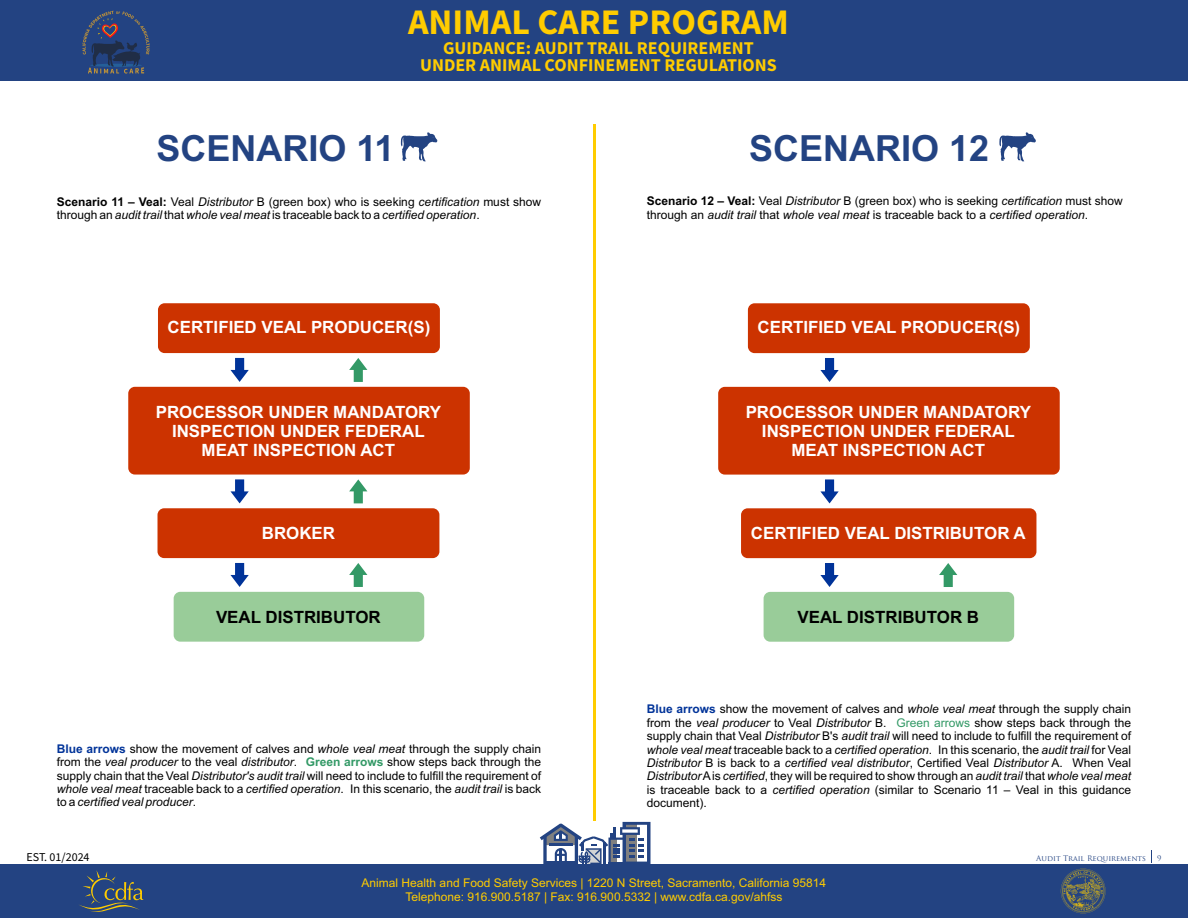
<style>
.page{position:relative;width:1188px;height:918px;background:#fff}
.page>*{position:absolute;margin:0;border:0;box-sizing:border-box;transform-origin:0 0}
.t1{font:700 36px "Arial";color:#234382}
.t2{font:700 36px "Source Sans Pro";color:#fc0}
.t3{font:700 18px/16.5px "Source Sans Pro";color:#fc0;text-align:center}
.t4{font:700 16.95px/18.9px "Arial";color:#fff;text-align:center}
.t5{font:700 16.95px "Arial";color:#000}
.t6{font:12px/13.4px "Arial";color:#000}
.t7{font:12px/13.4px "Arial";color:#fc0;text-align:center}
.t8{font:12px "Source Sans Pro";color:#000}
.t9{font:7.5px "Trajan Pro";color:#234382}
.s1{font-weight:700}
.s2{font-style:italic}
.s3{font-weight:700;color:#039}
.s4{font-weight:700;color:#396}
.s5{color:#396}
</style>
<div class="page">
<div style="left:0;top:864px;width:1188px;height:54px;background:#234382"></div>
<div style="left:0;top:0;width:1188px;height:81px;background:#234382"></div>
<svg style="left:79px;top:870px;width:64px;height:42px"></svg>
<svg style="left:1061px;top:869px;width:45px;height:44px"></svg>
<svg style="left:82px;top:11px;width:68px;height:63px"></svg>
<hr style="left:593px;top:125px;width:2px;height:696px;background:#fc0">
<svg style="left:540px;top:822px;width:111px;height:42px"></svg>
<div style="left:764px;top:592px;width:250px;height:50px;background:#9c9;border-radius:7px"></div>
<div style="left:748px;top:303px;width:282px;height:50px;background:#c30;border-radius:7px"></div>
<div style="left:741px;top:508px;width:295px;height:50px;background:#c30;border-radius:7px"></div>
<svg style="left:820px;top:358px;width:19px;height:24px"></svg>
<svg style="left:820px;top:479px;width:19px;height:24px"></svg>
<svg style="left:939px;top:563px;width:18px;height:24px"></svg>
<svg style="left:820px;top:563px;width:19px;height:24px"></svg>
<div style="left:718px;top:387px;width:342px;height:88px;background:#c30;border-radius:7px"></div>
<div style="left:174px;top:592px;width:250px;height:50px;background:#9c9;border-radius:7px"></div>
<div style="left:158px;top:303px;width:282px;height:50px;background:#c30;border-radius:7px"></div>
<div style="left:158px;top:508px;width:281px;height:50px;background:#c30;border-radius:7px"></div>
<svg style="left:230px;top:358px;width:19px;height:24px"></svg>
<svg style="left:230px;top:479px;width:19px;height:24px"></svg>
<svg style="left:349px;top:358px;width:18px;height:24px"></svg>
<svg style="left:349px;top:479px;width:18px;height:24px"></svg>
<svg style="left:349px;top:563px;width:18px;height:24px"></svg>
<svg style="left:230px;top:563px;width:19px;height:24px"></svg>
<div style="left:128px;top:387px;width:342px;height:88px;background:#c30;border-radius:7px"></div>
<svg style="left:1151px;top:850px;width:1px;height:13px"></svg>
<svg style="left:401px;top:132px;width:36px;height:29px"></svg>
<svg style="left:999px;top:132px;width:37px;height:29px"></svg>
<h1 class="t2" style="left:408px;top:7px;width:382px">ANIMAL CARE PROGRAM</h1>
<p class="t3" style="left:420px;top:41px;width:358px">GUIDANCE: AUDIT TRAIL REQUIREMENT<br>UNDER ANIMAL CONFINEMENT REGULATIONS</p>
<h1 class="t1" style="left:156px;top:135px;width:240px">SCENARIO 11</h1>
<p class="t6" style="left:57px;top:196px;width:486px"><span class="s1">Scenario 11 – Veal:</span> Veal <span class="s2">Distributor</span> B (green box) who is seeking <span class="s2">certification</span> must show through an <span class="s2">audit trail</span> that <span class="s2">whole veal meat</span> is traceable back to a <span class="s2">certified operation</span>.</p>
<h1 class="t1" style="left:749px;top:135px;width:242px">SCENARIO 12</h1>
<p class="t6" style="left:647px;top:195px;width:478px"><span class="s1">Scenario 12 – Veal:</span> Veal <span class="s2">Distributor</span> B (green box) who is seeking <span class="s2">certification</span> must show through an <span class="s2">audit trail</span> that <span class="s2">whole veal meat</span> is traceable back to a <span class="s2">certified operation</span>.</p>
<p class="t4" style="left:168px;top:319px;width:264px">CERTIFIED VEAL PRODUCER(S)</p>
<p class="t4" style="left:758px;top:319px;width:264px">CERTIFIED VEAL PRODUCER(S)</p>
<p class="t4" style="left:156px;top:404px;width:287px">PROCESSOR UNDER MANDATORY<br>INSPECTION UNDER FEDERAL<br>MEAT INSPECTION ACT</p>
<p class="t4" style="left:746px;top:404px;width:287px">PROCESSOR UNDER MANDATORY<br>INSPECTION UNDER FEDERAL<br>MEAT INSPECTION ACT</p>
<p class="t4" style="left:262px;top:525px;width:75px">BROKER</p>
<p class="t4" style="left:751px;top:525px;width:276px">CERTIFIED VEAL DISTRIBUTOR A</p>
<p class="t5" style="left:216px;top:610px;width:166px">VEAL DISTRIBUTOR</p>
<p class="t5" style="left:798px;top:611px;width:183px">VEAL DISTRIBUTOR B</p>
<p class="t6" style="left:57px;top:743px;width:486px;text-align:justify"><span class="s3">Blue arrows</span> show the movement of calves and <span class="s2">whole veal meat</span> through the supply chain from the <span class="s2">veal producer</span> to the veal <span class="s2">distributor</span>. <span class="s4">Green arrows</span> show steps back through the supply chain that the Veal <span class="s2">Distributor's audit trail</span> will need to include to fulfill the requirement of <span class="s2">whole veal meat</span> traceable back to a <span class="s2">certified operation</span>. In this scenario, the <span class="s2">audit trail</span> is back to a <span class="s2">certified veal producer</span>.</p>
<p class="t6" style="left:647px;top:704px;width:486px;text-align:justify"><span class="s3">Blue arrows</span> show the movement of calves and <span class="s2">whole veal meat</span> through the supply chain from the <span class="s2">veal producer</span> to Veal <span class="s2">Distributor</span> B. <span class="s5">Green arrows</span> show steps back through the supply chain that Veal <span class="s2">Distributor</span> B's <span class="s2">audit trail</span> will need to include to fulfill the requirement of <span class="s2">whole veal meat</span> traceable back to a <span class="s2">certified operation</span>. In this scenario, the <span class="s2">audit trail</span> for Veal <span class="s2">Distributor</span> B is back to a <span class="s2">certified veal distributor</span>, Certified Veal <span class="s2">Distributor</span> A. When Veal <span class="s2">Distributor</span> A is <span class="s2">certified</span>, they will be required to show through an <span class="s2">audit trail</span> that <span class="s2">whole veal meat </span>is traceable back to a <span class="s2">certified operation</span> (similar to Scenario 11 – Veal in this guidance document).</p>
<p class="t8" style="left:27px;top:852px;width:65px">EST. 01/2024</p>
<p class="t7" style="left:362px;top:878px;width:466px">Animal Health and Food Safety Services | 1220 N Street, Sacramento, California 95814<br>Telephone: 916.900.5187 | Fax: 916.900.5332 | www.cdfa.ca.gov/ahfss</p>
<p class="t9" style="left:1036px;top:855px;width:111px">Audit Trail Requirements</p>
<p class="t9" style="left:1157px;top:855px;width:6px">9</p>
</div>
